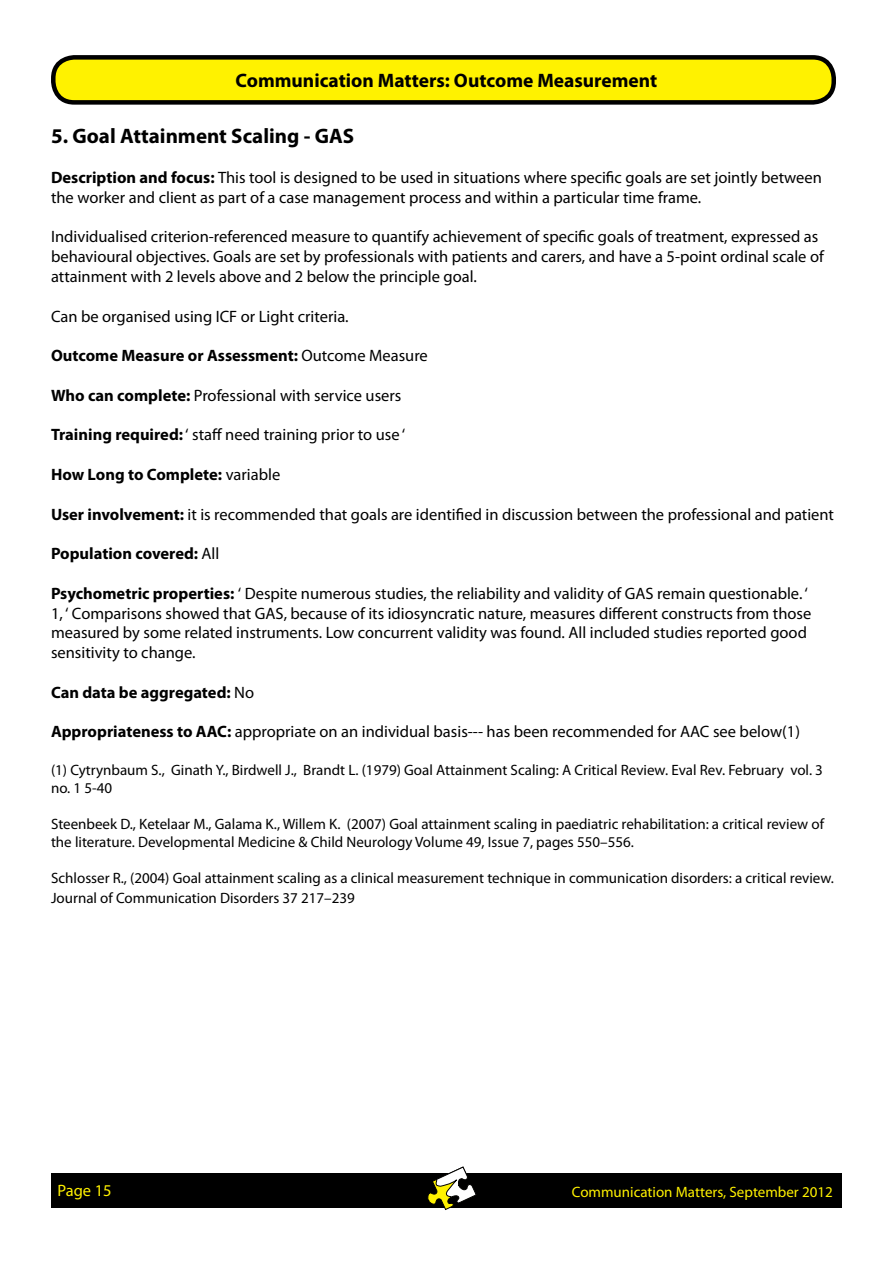
<style>
.page{position:relative;width:893px;height:1263px;background:#fff}
.page>*{position:absolute;margin:0;border:0;box-sizing:border-box;transform-origin:0 0}
.t1{font:700 21px "Myriad Pro";color:#000}
.t2{font:700 19.5px "Myriad Pro";color:#000}
.t3{font:16.5px/19.8px "Myriad Pro";color:#000}
.t4{font:700 16.5px "Myriad Pro";color:#000}
.t5{font:16.5px "Myriad Pro";color:#fff200}
.t6{font:15px/18px "Myriad Pro";color:#000}
.t7{font:15px "Myriad Pro";color:#fff200}
.s1{font-weight:700}
.s2{font-weight:400}
</style>
<div class="page">
<div style="left:51px;top:1173px;width:791px;height:34px;background:#000"></div>
<svg style="left:426px;top:1166px;width:51px;height:43px"></svg>
<div style="left:53px;top:57px;width:781px;height:45px;background:#fff200;border-radius:21px"></div>
<div style="left:51px;top:55px;width:785px;height:50px;border:4px solid #000;border-radius:21px"></div>
<p class="t2" style="left:236px;top:67px;width:423px">Communication Matters: Outcome Measurement</p>
<p class="t1" style="left:51px;top:123px;width:305px">5. Goal Attainment Scaling - GAS</p>
<p class="t3" style="left:51px;top:167px;width:772px"><span class="s1">Description and focus:</span> This tool is designed to be used in situations where specific goals are set jointly between the worker and client as part of a case management process and within a particular time frame.</p>
<p class="t3" style="left:51px;top:227px;width:774px">Individualised criterion-referenced measure to quantify achievement of specific goals of treatment, expressed as behavioural objectives. Goals are set by professionals with patients and carers, and have a 5-point ordinal scale of attainment with 2 levels above and 2 below the principle goal.</p>
<p class="t3" style="left:51px;top:306px;width:299px">Can be organised using ICF or Light criteria.</p>
<p class="t4" style="left:51px;top:345px;width:378px">Outcome Measure or Assessment: <span class="s2">Outcome Measure</span></p>
<p class="t3" style="left:51px;top:385px;width:352px"><span class="s1">Who can complete:</span> Professional with service users</p>
<p class="t3" style="left:51px;top:425px;width:356px"><span class="s1">Training required:</span> ‘ staff need training prior to use ‘</p>
<p class="t4" style="left:51px;top:464px;width:231px">How Long to Complete: <span class="s2">variable</span></p>
<p class="t3" style="left:51px;top:504px;width:785px"><span class="s1">User involvement:</span> it is recommended that goals are identified in discussion between the professional and patient</p>
<p class="t4" style="left:51px;top:543px;width:170px">Population covered: <span class="s2">All</span></p>
<p class="t3" style="left:51px;top:583px;width:762px"><span class="s1">Psychometric properties:</span> ‘ Despite numerous studies, the reliability and validity of GAS remain questionable. ‘ 1, ‘ Comparisons showed that GAS, because of its idiosyncratic nature, measures different constructs from those measured by some related instruments. Low concurrent validity was found. All included studies reported good sensitivity to change.</p>
<p class="t4" style="left:51px;top:681px;width:205px">Can data be aggregated: <span class="s2">No</span></p>
<p class="t3" style="left:51px;top:722px;width:751px"><span class="s1">Appropriateness to AAC:</span> appropriate on an individual basis--- has been recommended for AAC see below(1)</p>
<p class="t6" style="left:51px;top:761px;width:773px">(1) Cytrynbaum S., Ginath Y., Birdwell J., Brandt L. (1979) Goal Attainment Scaling: A Critical Review. Eval Rev. February vol. 3 no. 1 5-40</p>
<p class="t6" style="left:51px;top:815px;width:774px">Steenbeek D., Ketelaar M., Galama K., Willem K. (2007) Goal attainment scaling in paediatric rehabilitation: a critical review of the literature. Developmental Medicine &amp; Child Neurology Volume 49, Issue 7, pages 550–556.</p>
<p class="t6" style="left:51px;top:868px;width:784px;line-height:19.8px">Schlosser R., (2004) Goal attainment scaling as a clinical measurement technique in communication disorders: a critical review.<br>Journal of Communication Disorders 37 217–239</p>
<p class="t5" style="left:57px;top:1180px;width:56px">Page 15</p>
<p class="t7" style="left:572px;top:1182px;width:262px">Communication Matters, September 2012</p>
</div>
